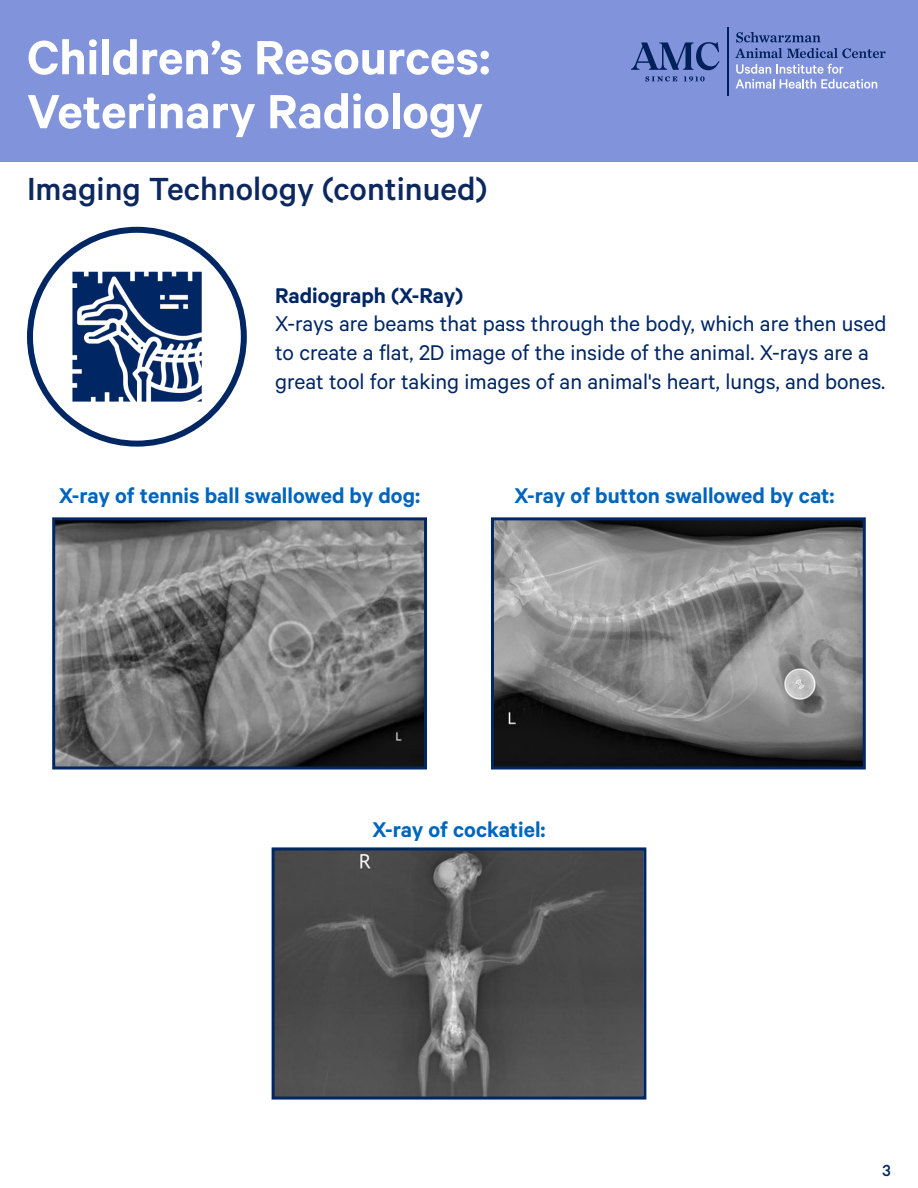
<style>
.page{position:relative;width:918px;height:1188px;background:#fff}
.page>*{position:absolute;margin:0;border:0;box-sizing:border-box;transform-origin:0 0}
.t1{font:600 54px "Calibre";color:#fff}
.CMYK_Navy_-_Content{font:500 36px "Calibre";color:#0c285f}
.t2{font:24px/28.8px "Calibre";color:#002664}
.t3{font:600 24px "Calibre";color:#0065bd}
.t4{font:600 24px "Calibre";color:#002664}
.t5{font:500 18px "Calibre";color:#002664}
</style>
<div class="page">
<div style="left:0;top:0;width:918px;height:162px;background:#8193db"></div>
<img style="left:30px;top:230px;width:214px;height:214px;border-radius:107px">
<div style="left:27px;top:227px;width:220px;height:220px;border:6px solid #002664;border-radius:50%"></div>
<img style="left:56px;top:521px;width:367px;height:245px">
<div style="left:52px;top:517px;width:375px;height:253px;border:3px solid #002664"></div>
<img style="left:495px;top:521px;width:367px;height:245px">
<div style="left:491px;top:517px;width:375px;height:253px;border:3px solid #002664"></div>
<img style="left:276px;top:851px;width:366px;height:245px">
<div style="left:272px;top:847px;width:374px;height:253px;border:3px solid #002664"></div>
<hr style="left:727px;top:27px;width:2px;height:69px;background:#00205b">
<svg style="left:736px;top:64px;width:141px;height:25px"></svg>
<svg style="left:645px;top:76px;width:32px;height:5px"></svg>
<svg style="left:684px;top:76px;width:21px;height:5px"></svg>
<svg style="left:631px;top:42px;width:88px;height:28px"></svg>
<svg style="left:735px;top:32px;width:150px;height:26px"></svg>
<p class="t1" style="left:27px;top:25px;width:465px">Children’s Resources:</p>
<p class="t1" style="left:27px;top:79px;width:458px">Veterinary Radiology</p>
<p class="CMYK_Navy_-_Content" style="left:27px;top:168px;width:462px">Imaging Technology (continued)</p>
<p class="t4" style="left:275px;top:281px;width:190px">Radiograph (X-Ray)</p>
<p class="t2" style="left:275px;top:309px;width:613px">X-rays are beams that pass through the body, which are then used to create a flat, 2D image of the inside of the animal. X-rays are a great tool for taking images of an animal's heart, lungs, and bones.</p>
<p class="t3" style="left:59px;top:481px;width:363px">X-ray of tennis ball swallowed by dog:</p>
<p class="t3" style="left:514px;top:481px;width:322px">X-ray of button swallowed by cat:</p>
<p class="t3" style="left:372px;top:815px;width:175px">X-ray of cockatiel:</p>
<p class="t5" style="left:883px;top:1160px;width:10px">3</p>
</div>
